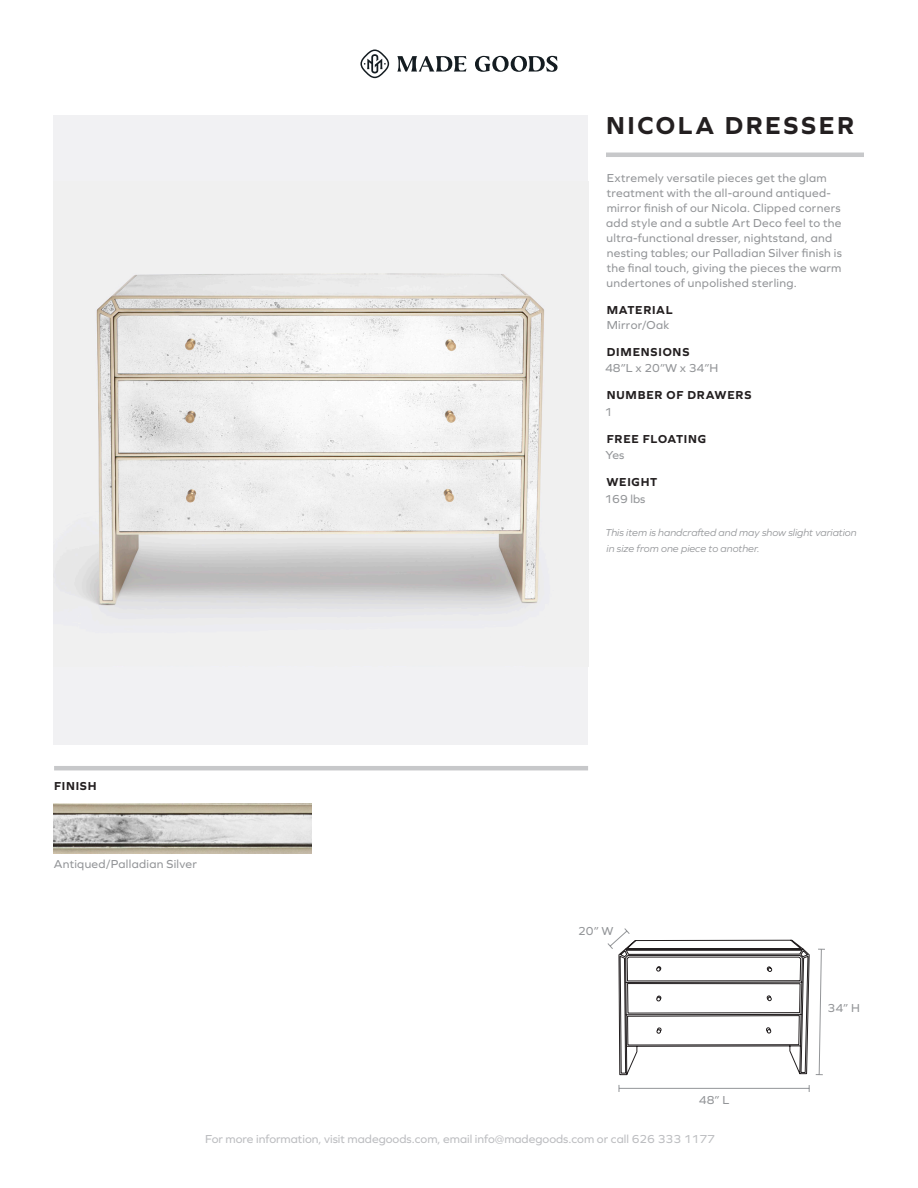
<style>
.page{position:relative;width:918px;height:1188px;background:#fff}
.page>*{position:absolute;margin:0;border:0;box-sizing:border-box;transform-origin:0 0}
.t1{font:700 25.5px "Graphie";letter-spacing:.1em;color:#231f20}
.t2{font:12px/15px "Graphie";letter-spacing:.025em;color:#939598}
.t3{font:12px "Graphie";color:#bcbdc0}
.t4{font:700 12px "Graphie";letter-spacing:.065em;color:#231f20}
.t5{font:italic 10.5px/16.5px "Graphie";color:#939598}
</style>
<div class="page">
<hr style="left:606px;top:153px;width:258px;height:4px;background:#c7c8ca">
<svg style="left:397px;top:56px;width:161px;height:16px"></svg>
<svg style="left:360px;top:50px;width:29px;height:28px"></svg>
<hr style="left:54px;top:766px;width:534px;height:4px;background:#c7c8ca">
<div style="left:54px;top:116px;width:534px;height:629px;background:#f1f1f3"></div>
<img style="left:54px;top:273px;width:491px;height:342px">
<hr style="left:619px;top:1088px;width:190px;height:1px;background:#939598">
<svg style="left:607px;top:928px;width:218px;height:148px"></svg>
<img style="left:54px;top:803px;width:258px;height:51px">
<p class="t1" style="left:606px;top:110px;width:250px">NICOLA DRESSER</p>
<p class="t2" style="left:606px;top:170px;width:237px">Extremely versatile pieces get the glam treatment with the all-around antiqued&shy;mirror finish of our Nicola. Clipped corners add style and a subtle Art Deco feel to the ultra-functional dresser, nightstand, and nesting tables; our Palladian Silver finish is the final touch, giving the pieces the warm undertones of unpolished sterling.</p>
<p class="t4" style="left:607px;top:303px;width:67px">MATERIAL</p>
<p class="t2" style="left:607px;top:317px;width:64px">Mirror/Oak</p>
<p class="t4" style="left:607px;top:345px;width:84px">DIMENSIONS</p>
<p class="t2" style="left:605px;top:360px;width:115px">48”L x 20”W x 34”H</p>
<p class="t4" style="left:607px;top:388px;width:146px">NUMBER OF DRAWERS</p>
<p class="t2" style="left:604px;top:404px;width:9px">1</p>
<p class="t4" style="left:607px;top:432px;width:101px">FREE FLOATING</p>
<p class="t2" style="left:606px;top:447px;width:20px">Yes</p>
<p class="t4" style="left:606px;top:475px;width:52px">WEIGHT</p>
<p class="t2" style="left:604px;top:491px;width:42px">169 lbs</p>
<p class="t5" style="left:605px;top:524px;width:253px">This item is handcrafted and may show slight variation in size from one piece to another.</p>
<p class="t4" style="left:54px;top:779px;width:44px">FINISH</p>
<p class="t2" style="left:54px;top:856px;width:145px">Antiqued/Palladian Silver</p>
<p class="t2" style="left:578px;top:923px;width:37px">20” W</p>
<p class="t2" style="left:699px;top:1092px;width:32px">48” L</p>
<p class="t3" style="left:205px;top:1132px;width:511px">For more information, visit madegoods.com, email info@madegoods.com or call 626 333 1177</p>
<p class="t2" style="left:828px;top:1000px;width:34px">34” H</p>
</div>
